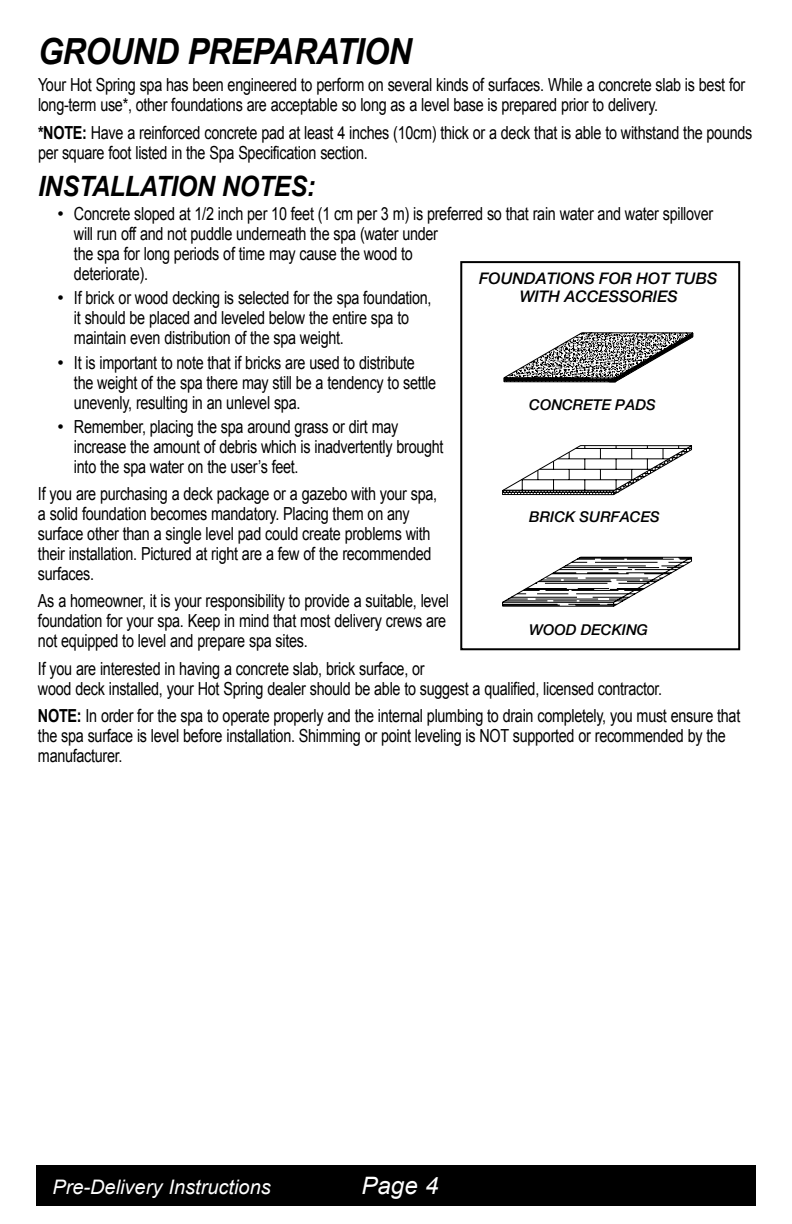
<style>
.page{position:relative;width:792px;height:1224px;background:#fff}
.page>*{position:absolute;margin:0;border:0;box-sizing:border-box;transform-origin:0 0}
.t1{font:italic 700 36px "Arial";letter-spacing:-.02em;color:#000;scale:.9 1}
.t2{font:italic 700 28px "Arial";letter-spacing:-.015em;color:#000;scale:.9 1}
.t3{font:italic 24px "Arial";color:#fff}
.t4{font:italic 20px "Arial";color:#fff}
.t5{font:18px/20px "Arial";letter-spacing:-.02em;color:#000;scale:.8 1}
.t6{font:18px/20px "Arial";letter-spacing:-.02em;color:#000}
.t7{font:italic 500 16px/18.4px "Helvetica Neue";color:#000;text-align:center}
.t8{font:italic 500 15px "Helvetica Neue";color:#000}
.s1{font-weight:700}
</style>
<div class="page">
<div style="left:36px;top:1165px;width:720px;height:41px;background:#000"></div>
<svg style="left:502px;top:495px;width:190px;height:111px"></svg>
<svg style="left:502px;top:333px;width:191px;height:162px"></svg>
<div style="left:460px;top:261px;width:280px;height:389px;border:2px solid #000"></div>
<h1 class="t1" style="left:38px;top:28px;width:417px">GROUND PREPARATION</h1>
<p class="t5" style="left:38px;top:75px;width:886px">Your Hot Spring spa has been engineered to perform on several kinds of surfaces. While a concrete slab is best for long-term use*, other foundations are acceptable so long as a level base is prepared prior to delivery.</p>
<p class="t5" style="left:38px;top:122px;width:894px"><span class="s1">*NOTE:</span> Have a reinforced concrete pad at least 4 inches (10cm) thick or a deck that is able to withstand the pounds per square foot listed in the Spa Specification section.</p>
<h2 class="t2" style="left:38px;top:167px;width:309px">INSTALLATION NOTES:</h2>
<p class="t6" style="left:74px;top:204px;width:641px;text-indent:-17px">• Concrete sloped at 1/2 inch per 10 feet (1 cm per 3 m) is preferred so that rain water and water spillover will run off and not puddle underneath the spa (water under<br>the spa for long periods of time may cause the wood to<br>deteriorate).</p>
<p class="t6" style="left:74px;top:288px;width:359px;text-indent:-17px">• If brick or wood decking is selected for the spa foundation, it should be placed and leveled below the entire spa to maintain even distribution of the spa weight.</p>
<p class="t6" style="left:74px;top:353px;width:364px;text-indent:-17px">• It is important to note that if bricks are used to distribute the weight of the spa there may still be a tendency to settle unevenly, resulting in an unlevel spa.</p>
<p class="t6" style="left:74px;top:417px;width:371px;text-indent:-17px">• Remember, placing the spa around grass or dirt may increase the amount of debris which is inadvertently brought into the spa water on the user’s feet.</p>
<p class="t5" style="left:38px;top:484px;width:500px">If you are purchasing a deck package or a gazebo with your spa, a solid foundation becomes mandatory. Placing them on any surface other than a single level pad could create problems with their installation. Pictured at right are a few of the recommended surfaces.</p>
<p class="t5" style="left:38px;top:591px;width:515px">As a homeowner, it is your responsibility to provide a suitable, level foundation for your spa. Keep in mind that most delivery crews are not equipped to level and prepare spa sites.</p>
<p class="t5" style="left:38px;top:659px;width:782px">If you are interested in having a concrete slab, brick surface, or<br>wood deck installed, your Hot Spring dealer should be able to suggest a qualified, licensed contractor.</p>
<p class="t5" style="left:38px;top:706px;width:879px"><span class="s1">NOTE:</span> In order for the spa to operate properly and the internal plumbing to drain completely, you must ensure that the spa surface is level before installation. Shimming or point leveling is NOT supported or recommended by the manufacturer.</p>
<p class="t7" style="left:479px;top:269px;width:240px">FOUNDATIONS FOR HOT TUBS<br>WITH ACCESSORIES</p>
<p class="t8" style="left:529px;top:396px;width:128px">CONCRETE PADS</p>
<p class="t8" style="left:529px;top:508px;width:132px">BRICK SURFACES</p>
<p class="t8" style="left:529px;top:621px;width:120px">WOOD DECKING</p>
<p class="t4" style="left:52px;top:1174px;width:220px">Pre-Delivery Instructions</p>
<h3 class="t3" style="left:362px;top:1170px;width:78px">Page 4</h3>
</div>
